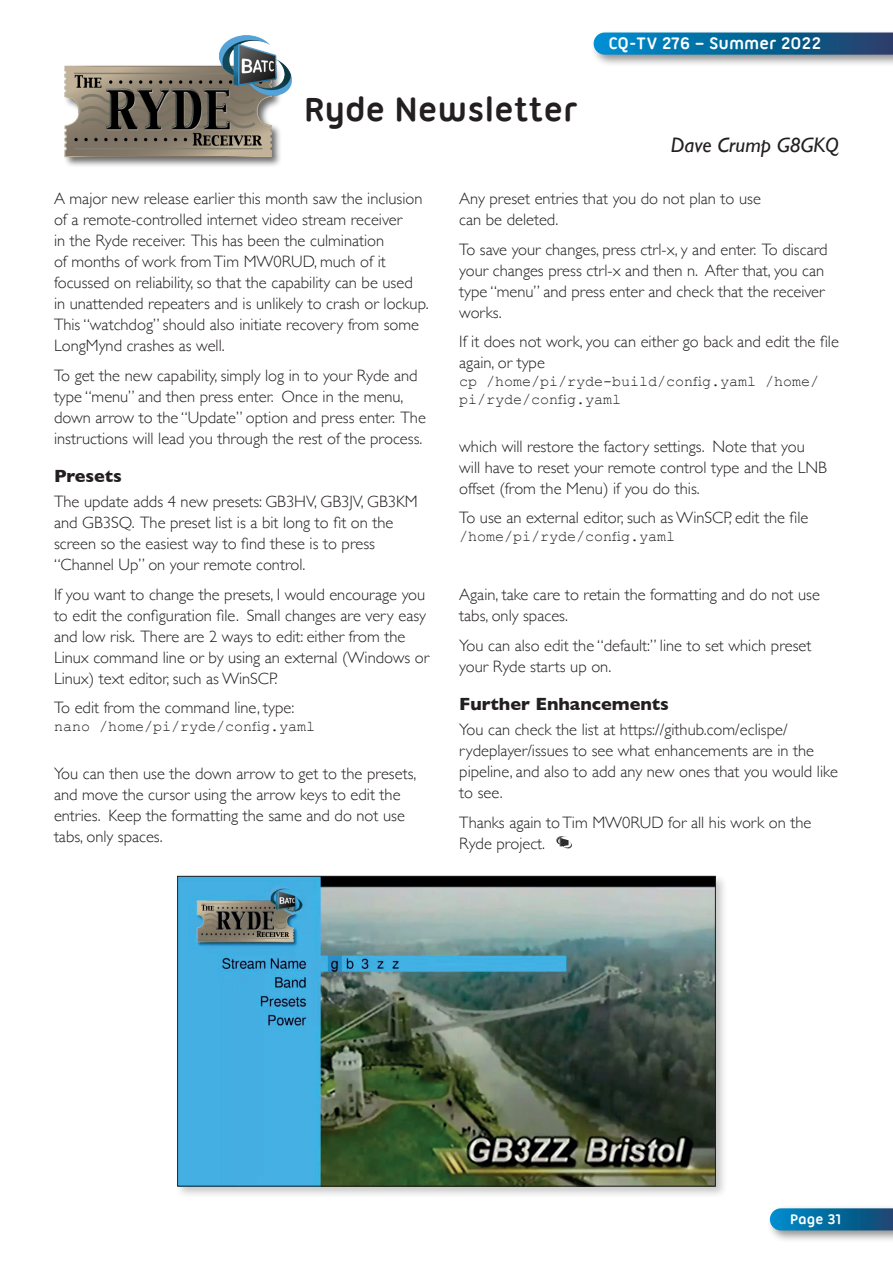
<style>
.page{position:relative;width:893px;height:1263px;background:#fff}
.page>*{position:absolute;margin:0;border:0;box-sizing:border-box;transform-origin:0 0}
.t1{font:700 36px "Ubuntu Titling";color:#231f20}
.t2{font:italic 21px "Gill Sans";color:#231f20}
.t3{font:700 18px "Gill Sans";color:#231f20}
.t4{font:700 18px "Ubuntu Titling";color:#fff}
.t5{font:300 16.5px/21px "Gill Sans";color:#231f20}
.t6{font:15px/18px "Courier New";color:#231f20}
.t7{font:700 15px "Ubuntu Titling";color:#fff}
</style>
<div class="page">
<div style="left:767px;top:1204px;width:126px;height:39px;background:#231f20;opacity:.5"></div>
<svg style="left:770px;top:1208px;width:123px;height:22px;background:#0d6d9f"></svg>
<div style="left:590px;top:29px;width:303px;height:38px;background:#231f20;opacity:.5"></div>
<svg style="left:594px;top:33px;width:299px;height:22px;background:#0d679a"></svg>
<img style="left:556px;top:836px;width:16px;height:13px">
<img style="left:64px;top:35px;width:228px;height:131px">
<div style="left:175px;top:873px;width:553px;height:325px;background:#231f20;opacity:.25"></div>
<img style="left:179px;top:878px;width:535px;height:306px">
<div style="left:177px;top:876px;width:539px;height:310px;border:1px solid #231f20"></div>
<h1 class="t1" style="left:304px;top:88px;width:275px">Ryde Newsletter</h1>
<p class="t4" style="left:608px;top:33px;width:214px">CQ-TV 276 – Summer 2022</p>
<p class="t2" style="left:671px;top:132px;width:170px">Dave Crump G8GKQ</p>
<p class="t5" style="left:54px;top:188px;width:376px">A major new release earlier this month saw the inclusion of a remote-controlled internet video stream receiver<br>in the Ryde receiver. This has been the culmination<br>of months of work from Tim MW0RUD, much of it focussed on reliability, so that the capability can be used<br>in unattended repeaters and is unlikely to crash or lockup.<br>This “watchdog” should also initiate recovery from some LongMynd crashes as well.</p>
<p class="t5" style="left:54px;top:364px;width:373px">To get the new capability, simply log in to your Ryde and type “menu” and then press enter. Once in the menu, down arrow to the “Update” option and press enter. The instructions will lead you through the rest of the process.</p>
<p class="t3" style="left:54px;top:461px;width:70px">Presets</p>
<p class="t5" style="left:54px;top:490px;width:365px">The update adds 4 new presets: GB3HV, GB3JV, GB3KM and GB3SQ. The preset list is a bit long to fit on the screen so the easiest way to find these is to press “Channel Up” on your remote control.</p>
<p class="t5" style="left:54px;top:583px;width:377px">If you want to change the presets, I would encourage you to edit the configuration file. Small changes are very easy and low risk. There are 2 ways to edit: either from the Linux command line or by using an external (Windows or Linux) text editor, such as WinSCP.</p>
<p class="t5" style="left:54px;top:696px;width:242px">To edit from the command line, type:</p>
<p class="t6" style="left:54px;top:717px;width:263px">nano /home/pi/ryde/config.yaml</p>
<p class="t5" style="left:54px;top:762px;width:364px">You can then use the down arrow to get to the presets, and move the cursor using the arrow keys to edit the entries. Keep the formatting the same and do not use tabs, only spaces.</p>
<p class="t5" style="left:459px;top:188px;width:303px">Any preset entries that you do not plan to use can be deleted.</p>
<p class="t5" style="left:459px;top:238px;width:370px">To save your changes, press ctrl-x, y and enter. To discard your changes press ctrl-x and then n. After that, you can type “menu” and press enter and check that the receiver works.</p>
<p class="t5" style="left:459px;top:331px;width:381px">If it does not work, you can either go back and edit the file again, or type</p>
<p class="t6" style="left:459px;top:372px;width:362px">cp /home/pi/ryde-build/config.yaml /home/ pi/ryde/config.yaml</p>
<p class="t5" style="left:459px;top:435px;width:369px">which will restore the factory settings. Note that you will have to reset your remote control type and the LNB offset (from the Menu) if you do this.</p>
<p class="t5" style="left:459px;top:507px;width:351px">To use an external editor, such as WinSCP, edit the file</p>
<p class="t6" style="left:459px;top:527px;width:218px">/home/pi/ryde/config.yaml</p>
<p class="t5" style="left:459px;top:584px;width:362px">Again, take care to retain the formatting and do not use tabs, only spaces.</p>
<p class="t5" style="left:459px;top:634px;width:354px">You can also edit the “default:” line to set which preset your Ryde starts up on.</p>
<p class="t3" style="left:459px;top:689px;width:211px">Further Enhancements</p>
<p class="t5" style="left:459px;top:718px;width:380px">You can check the list at https://github.com/eclispe/ rydeplayer/issues to see what enhancements are in the pipeline, and also to add any new ones that you would like to see.</p>
<p class="t5" style="left:459px;top:811px;width:354px">Thanks again to Tim MW0RUD for all his work on the<br>Ryde project.</p>
<p class="t7" style="left:790px;top:1211px;width:52px">Page 31</p>
</div>
